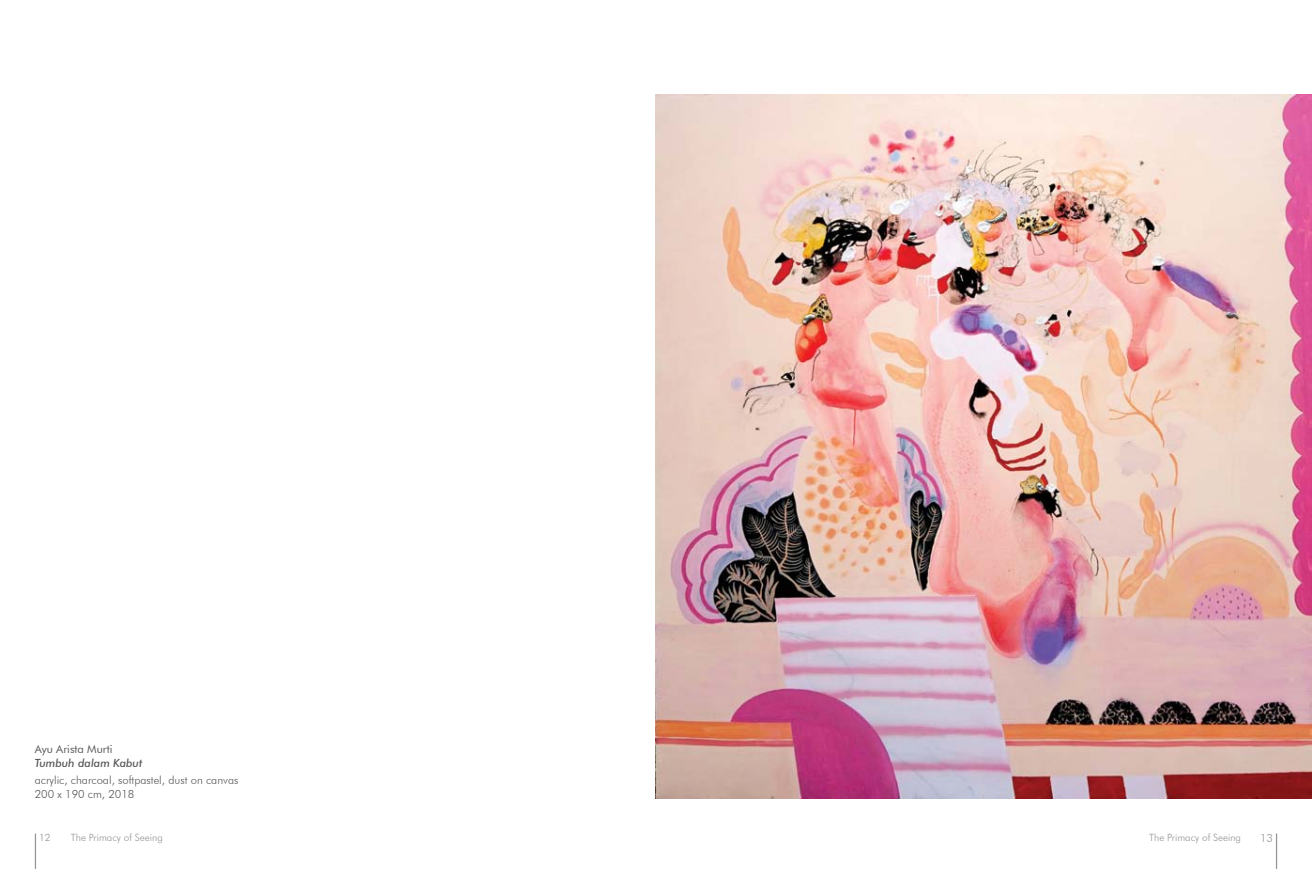
<style>
.page{position:relative;width:1312px;height:869px;background:#fff}
.page>*{position:absolute;margin:0;border:0;box-sizing:border-box;transform-origin:0 0}
.t1{font:300 11.25px/13.5px "Futura BT";color:#58595b}
.t2{font:italic 500 11.25px "Futura BT";color:#58595b}
.t3{font:11.25px "Futura BT";color:#58595b}
.t4{font:300 11.25px "Futura BT";color:#939598}
.t5{font:300 10px "Futura BT";color:#939598}
</style>
<div class="page">
<hr style="left:35px;top:833px;width:1px;height:35px;background:#939598">
<hr style="left:1275px;top:833px;width:1px;height:35px;background:#939598">
<img style="left:656px;top:94px;width:655px;height:703px">
<p class="t3" style="left:35px;top:742px;width:79px">Ayu Arista Murti</p>
<p class="t2" style="left:35px;top:755px;width:109px">Tumbuh dalam Kabut</p>
<p class="t1" style="left:35px;top:773px;width:205px">acrylic, charcoal, softpastel, dust on canvas<br>200 x 190 cm, 2018</p>
<p class="t5" style="left:39px;top:831px;width:13px">12</p>
<p class="t5" style="left:71px;top:831px;width:93px">The Primacy of Seeing</p>
<p class="t5" style="left:1148px;top:831px;width:93px">The Primacy of Seeing</p>
<p class="t4" style="left:1259px;top:830px;width:14px">13</p>
</div>
